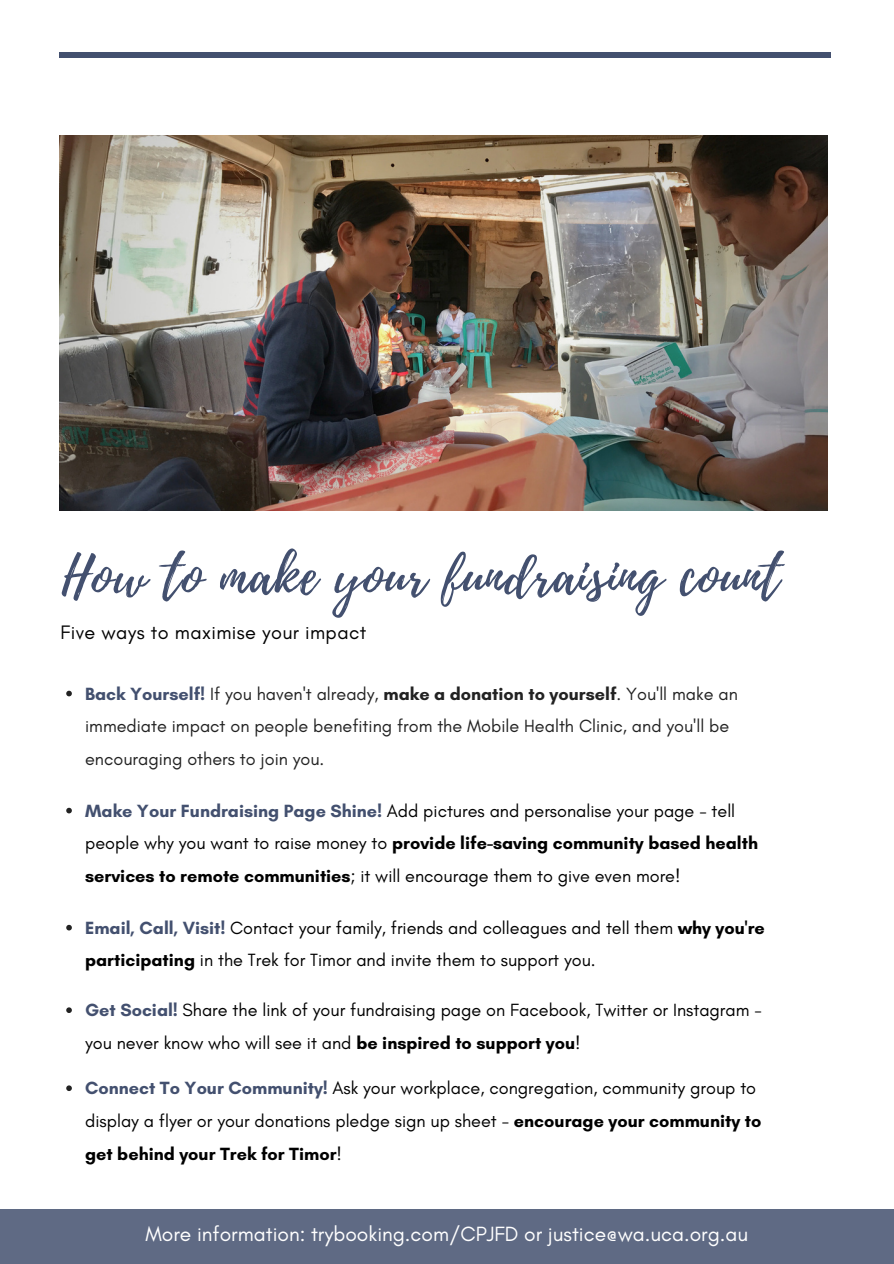
<style>
.page{position:relative;width:894px;height:1264px;background:#fff}
.page>*{position:absolute;margin:0;border:0;box-sizing:border-box;transform-origin:0 0}
.t1{font:54px "Playlist Script";letter-spacing:.02em;color:#43506f}
.t2{font:21px "Glacial Indifference";color:#fff}
.t3{font:19.8px "Glacial Indifference";letter-spacing:.02em;color:#000}
.t4{font:18px/32.7px "Glacial Indifference";color:#000}
.t5{font:18px/32.7px "Glacial Indifference";color:#222}
.s1{font-weight:700;color:#43506f}
.s2{font-weight:700}
</style>
<div class="page">
<hr style="left:60px;top:53px;width:770px;height:4px;background:#43506f">
<svg style="left:66px;top:690px;width:6px;height:6px"></svg>
<img style="left:60px;top:135px;width:767px;height:375px">
<div style="left:0;top:1208px;width:893px;height:55px;background:#5f6a84"></div>
<svg style="left:66px;top:807px;width:6px;height:6px"></svg>
<svg style="left:66px;top:924px;width:6px;height:6px"></svg>
<svg style="left:66px;top:1007px;width:6px;height:6px"></svg>
<svg style="left:66px;top:1085px;width:6px;height:6px"></svg>
<p class="t1" style="left:62px;top:537px;width:718px">How to make your fundraising count</p>
<h1 class="t3" style="left:60px;top:620px;width:307px">Five ways to maximise your impact</h1>
<h2 class="t5" style="left:85px;top:677px;width:654px"><span class="s1">Back Yourself!</span> If you haven't already, <span class="s2">make a donation to yourself</span>. You'll make an immediate impact on people benefiting from the Mobile Health Clinic, and you'll be encouraging others to join you.</h2>
<p class="t4" style="left:85px;top:794px;width:674px"><span class="s1">Make Your Fundraising Page Shine!</span> Add pictures and personalise your page - tell people why you want to raise money to <span class="s2">provide life-saving community based health services to remote communities</span>; it will encourage them to give even more!</p>
<p class="t4" style="left:85px;top:911px;width:681px"><span class="s1">Email, Call, Visit!</span> Contact your family, friends and colleagues and tell them <span class="s2">why you're participating</span> in the Trek for Timor and invite them to support you.</p>
<p class="t4" style="left:85px;top:993px;width:678px"><span class="s1">Get Social!</span> Share the link of your fundraising page on Facebook, Twitter or Instagram - you never know who will see it and <span class="s2">be inspired to support you</span>!</p>
<p class="t4" style="left:85px;top:1071px;width:677px"><span class="s1">Connect To Your Community!</span> Ask your workplace, congregation, community group to display a flyer or your donations pledge sign up sheet - <span class="s2">encourage your community to get behind your Trek for Timor</span>!</p>
<p class="t2" style="left:145px;top:1220px;width:604px">More information: trybooking.com/CPJFD or justice@wa.uca.org.au</p>
</div>
